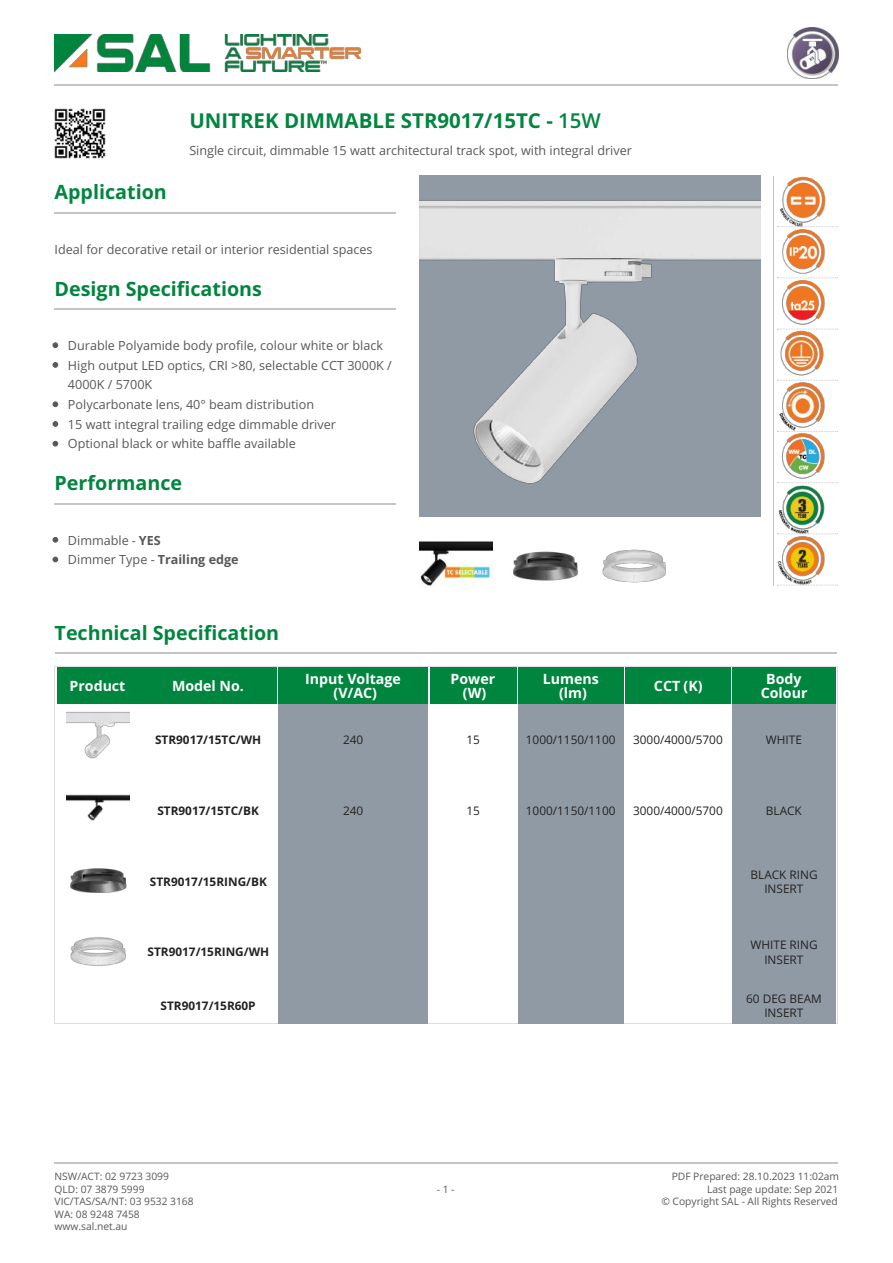
<style>
.page{position:relative;width:893px;height:1263px;background:#fff}
.page>*{position:absolute;margin:0;border:0;box-sizing:border-box;transform-origin:0 0}
.t1{font:700 20.55px "Open Sans";color:#00853f}
.t2{font:700 19.65px "Open Sans";color:#00853f}
.t3{font:700 14.25px/14.2px "Open Sans";color:#fff;text-align:center}
.t4{font:12.6px/19.6px "Open Sans";color:#585858}
.t5{font:11.85px/14.2px "Open Sans";color:#222;text-align:center}
.t6{font:700 11.85px "Open Sans";color:#222}
.t7{font:10.2px/12.6px "Open Sans";color:#585858}
.s1{font-weight:600}
.s2{font-weight:700}
</style>
<div class="page">
<img style="left:55px;top:108px;width:50px;height:51px">
<hr style="left:55px;top:212px;width:341px;height:2px;background:#c4c4c4">
<hr style="left:55px;top:308px;width:341px;height:2px;background:#c4c4c4">
<hr style="left:55px;top:503px;width:341px;height:1px;background:#c4c4c4">
<svg style="left:53px;top:342px;width:5px;height:6px"></svg>
<svg style="left:53px;top:362px;width:5px;height:6px"></svg>
<svg style="left:53px;top:402px;width:5px;height:5px"></svg>
<svg style="left:53px;top:421px;width:5px;height:6px"></svg>
<svg style="left:53px;top:441px;width:5px;height:5px"></svg>
<svg style="left:53px;top:537px;width:5px;height:6px"></svg>
<svg style="left:53px;top:557px;width:5px;height:5px"></svg>
<img style="left:419px;top:541px;width:74px;height:46px">
<img style="left:513px;top:551px;width:65px;height:30px">
<img style="left:602px;top:549px;width:64px;height:34px">
<img style="left:419px;top:176px;width:341px;height:341px">
<hr style="left:773px;top:176px;width:1px;height:409px;background:#c4c4c4">
<img style="left:777px;top:176px;width:49px;height:409px">
<svg style="left:777px;top:277px;width:61px;height:1px"></svg>
<svg style="left:777px;top:329px;width:61px;height:1px"></svg>
<svg style="left:777px;top:380px;width:61px;height:1px"></svg>
<svg style="left:777px;top:431px;width:61px;height:1px"></svg>
<svg style="left:777px;top:482px;width:61px;height:1px"></svg>
<svg style="left:777px;top:533px;width:61px;height:1px"></svg>
<svg style="left:777px;top:585px;width:61px;height:1px"></svg>
<hr style="left:55px;top:667px;width:783px;height:1px;background:#ddd">
<hr style="left:55px;top:1023px;width:783px;height:1px;background:#ddd">
<hr style="left:55px;top:667px;width:1px;height:357px;background:#ddd">
<hr style="left:837px;top:667px;width:1px;height:357px;background:#ddd">
<hr style="left:55px;top:652px;width:781px;height:2px;background:#c4c4c4">
<div style="left:57px;top:667px;width:81px;height:37px;background:#00853f"></div>
<div style="left:140px;top:667px;width:137px;height:37px;background:#00853f"></div>
<div style="left:278px;top:667px;width:150px;height:37px;background:#00853f"></div>
<div style="left:430px;top:667px;width:86px;height:37px;background:#00853f"></div>
<div style="left:518px;top:667px;width:105px;height:37px;background:#00853f"></div>
<div style="left:625px;top:667px;width:105px;height:37px;background:#00853f"></div>
<div style="left:732px;top:667px;width:103px;height:37px;background:#00853f"></div>
<div style="left:278px;top:704px;width:150px;height:71px;background:#909aa4"></div>
<div style="left:518px;top:704px;width:105px;height:71px;background:#909aa4"></div>
<div style="left:732px;top:704px;width:103px;height:71px;background:#909aa4"></div>
<div style="left:278px;top:775px;width:150px;height:70px;background:#909aa4"></div>
<div style="left:518px;top:775px;width:105px;height:70px;background:#909aa4"></div>
<div style="left:732px;top:775px;width:103px;height:70px;background:#909aa4"></div>
<div style="left:278px;top:845px;width:150px;height:71px;background:#909aa4"></div>
<div style="left:518px;top:845px;width:105px;height:71px;background:#909aa4"></div>
<div style="left:732px;top:845px;width:103px;height:71px;background:#909aa4"></div>
<div style="left:278px;top:916px;width:150px;height:71px;background:#909aa4"></div>
<div style="left:518px;top:916px;width:105px;height:71px;background:#909aa4"></div>
<div style="left:732px;top:916px;width:103px;height:71px;background:#909aa4"></div>
<div style="left:278px;top:987px;width:150px;height:36px;background:#909aa4"></div>
<div style="left:518px;top:987px;width:105px;height:36px;background:#909aa4"></div>
<div style="left:732px;top:987px;width:103px;height:36px;background:#909aa4"></div>
<img style="left:66px;top:711px;width:63px;height:48px">
<img style="left:66px;top:794px;width:63px;height:27px">
<img style="left:70px;top:868px;width:57px;height:25px">
<img style="left:70px;top:937px;width:56px;height:29px">
<hr style="left:55px;top:84px;width:783px;height:2px;background:#c4c4c4">
<img style="left:55px;top:34px;width:305px;height:38px">
<img style="left:787px;top:28px;width:51px;height:50px">
<hr style="left:55px;top:1162px;width:783px;height:1px;background:#c4c4c4">
<h1 class="t1" style="left:189px;top:112px;width:413px">UNITREK DIMMABLE STR9017/15TC - <span class="s1">15W</span></h1>
<p class="t4" style="left:189px;top:142px;width:444px">Single circuit, dimmable 15 watt architectural track spot, with integral driver</p>
<h2 class="t2" style="left:55px;top:184px;width:114px">Application</h2>
<p class="t4" style="left:55px;top:241px;width:319px">Ideal for decorative retail or interior residential spaces</p>
<h2 class="t2" style="left:55px;top:281px;width:209px">Design Specifications</h2>
<p class="t4" style="left:68px;top:337px;width:325px">Durable Polyamide body profile, colour white or black High output LED optics, CRI &gt;80, selectable CCT 3000K / 4000K / 5700K<br>Polycarbonate lens, 40° beam distribution<br>15 watt integral trailing edge dimmable driver<br>Optional black or white baffle available</p>
<h2 class="t2" style="left:55px;top:475px;width:129px">Performance</h2>
<p class="t4" style="left:68px;top:531px;width:172px">Dimmable - <span class="s2">YES<br></span>Dimmer Type - <span class="s2">Trailing edge</span></p>
<h2 class="t2" style="left:55px;top:625px;width:226px">Technical Specification</h2>
<p class="t3" style="left:70px;top:680px;width:57px">Product</p>
<p class="t3" style="left:172px;top:680px;width:73px">Model No.</p>
<p class="t3" style="left:305px;top:673px;width:97px">Input Voltage (V/AC)</p>
<p class="t3" style="left:450px;top:673px;width:46px">Power (W)</p>
<p class="t3" style="left:543px;top:673px;width:57px">Lumens (lm)</p>
<p class="t3" style="left:654px;top:680px;width:50px">CCT (K)</p>
<p class="t3" style="left:760px;top:673px;width:48px">Body<br>Colour</p>
<p class="t6" style="left:155px;top:735px;width:108px">STR9017/15TC/WH</p>
<p class="t5" style="left:343px;top:734px;width:22px">240</p>
<p class="t5" style="left:466px;top:734px;width:15px">15</p>
<p class="t5" style="left:526px;top:734px;width:91px">1000/1150/1100</p>
<p class="t5" style="left:633px;top:734px;width:91px">3000/4000/5700</p>
<p class="t5" style="left:765px;top:734px;width:38px">WHITE</p>
<p class="t6" style="left:157px;top:806px;width:103px">STR9017/15TC/BK</p>
<p class="t5" style="left:343px;top:804px;width:22px">240</p>
<p class="t5" style="left:466px;top:804px;width:15px">15</p>
<p class="t5" style="left:526px;top:804px;width:91px">1000/1150/1100</p>
<p class="t5" style="left:633px;top:804px;width:91px">3000/4000/5700</p>
<p class="t5" style="left:765px;top:804px;width:37px">BLACK</p>
<p class="t6" style="left:150px;top:877px;width:118px">STR9017/15RING/BK</p>
<p class="t5" style="left:750px;top:868px;width:69px">BLACK RING<br>INSERT</p>
<p class="t6" style="left:148px;top:947px;width:123px">STR9017/15RING/WH</p>
<p class="t5" style="left:750px;top:939px;width:69px">WHITE RING<br>INSERT</p>
<p class="t6" style="left:161px;top:1001px;width:97px">STR9017/15R60P</p>
<p class="t5" style="left:746px;top:993px;width:77px">60 DEG BEAM<br>INSERT</p>
<p class="t7" style="left:55px;top:1171px;width:141px">NSW/ACT: 02 9723 3099<br>QLD: 07 3879 5999<br>VIC/TAS/SA/NT: 03 9532 3168<br>WA: 08 9248 7458 www.sal.net.au</p>
<p class="t7" style="left:437px;top:1184px;width:19px">- 1 -</p>
<p class="t7" style="left:661px;top:1171px;width:179px;text-align:right">PDF Prepared: 28.10.2023 11:02am<br>Last page update: Sep 2021<br>© Copyright SAL - All Rights Reserved</p>
</div>
